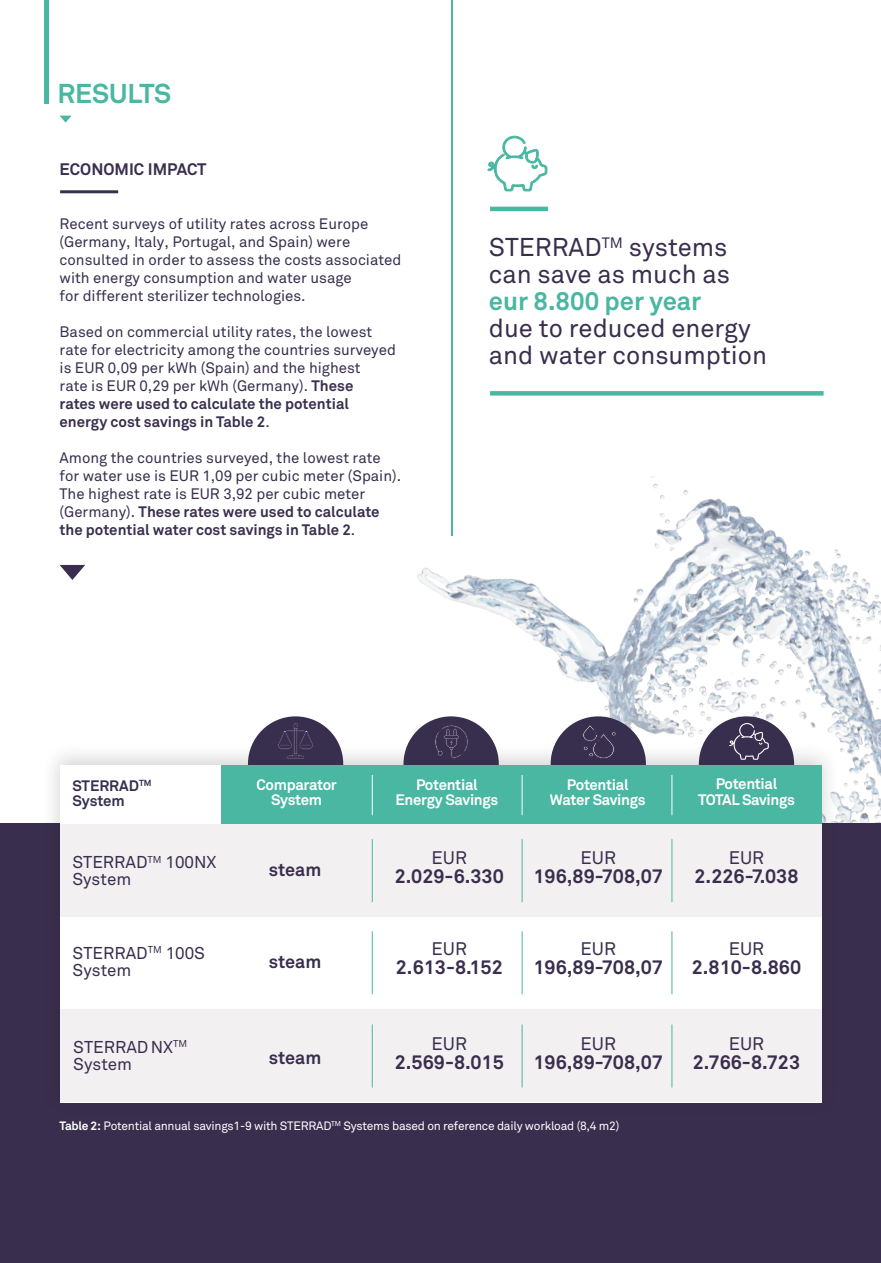
<style>
.page{position:relative;width:881px;height:1263px;background:#fff}
.page>*{position:absolute;margin:0;border:0;box-sizing:border-box;transform-origin:0 0}
.SectionTittle{font:700 27px "Akkurat";letter-spacing:-.005em;color:#49b7a1}
.t1{font:25.5px/27px "Akkurat";color:#392e4d}
.t2{font:700 19.5px "Akkurat";color:#392e4d}
.t3{font:18px "Akkurat";color:#392e4d}
.t4{font:700 18px "Akkurat";color:#392e4d}
.t5{font:16.95px/17px "Akkurat";color:#392e4d}
.t6{font:700 16.5px "Akkurat";color:#392e4d}
.t7{font:15px/18px "Akkurat";color:#392e4d}
.t8{font:700 15px/15px "Akkurat";letter-spacing:-.02em;color:#fff;text-align:center}
.t9{font:700 15px/15px "Akkurat";color:#392e4d}
.Notes{font:12px "Akkurat";letter-spacing:-.02em;color:#fff}
.s1{font-weight:700}
.s2{font-weight:700;color:#49b7a1}
</style>
<div class="page">
<img style="left:417px;top:476px;width:463px;height:347px">
<hr style="left:451px;top:0;width:2px;height:536px;background:#49b7a1">
<div style="left:0;top:823px;width:880px;height:440px;background:#392e4d"></div>
<div style="left:41px;top:742px;width:799px;height:375px;background:#231f20;opacity:.2"></div>
<div style="left:60px;top:765px;width:761px;height:337px;background:#fff"></div>
<div style="left:248px;top:716px;width:95px;height:95px;background:#382e4d;border-radius:50%"></div>
<div style="left:403px;top:716px;width:95px;height:95px;background:#382e4d;border-radius:50%"></div>
<div style="left:550px;top:716px;width:95px;height:95px;background:#382e4d;border-radius:50%"></div>
<div style="left:698px;top:716px;width:95px;height:95px;background:#382e4d;border-radius:50%"></div>
<svg style="left:60px;top:116px;width:11px;height:7px"></svg>
<hr style="left:45px;top:0;width:4px;height:103px;background:#49b7a1">
<hr style="left:60px;top:190px;width:58px;height:3px;background:#392e4d">
<div style="left:221px;top:765px;width:600px;height:59px;background:#49b7a1"></div>
<div style="left:60px;top:824px;width:761px;height:93px;background:#f3f0f2"></div>
<div style="left:60px;top:1009px;width:761px;height:93px;background:#f3f0f2"></div>
<hr style="left:372px;top:775px;width:1px;height:40px;background:#fff">
<hr style="left:521px;top:775px;width:1px;height:40px;background:#fff">
<hr style="left:671px;top:775px;width:1px;height:40px;background:#fff">
<hr style="left:372px;top:839px;width:1px;height:63px;background:#49b7a1">
<hr style="left:521px;top:839px;width:1px;height:63px;background:#49b7a1">
<hr style="left:671px;top:839px;width:1px;height:63px;background:#49b7a1">
<hr style="left:372px;top:931px;width:1px;height:63px;background:#49b7a1">
<hr style="left:521px;top:931px;width:1px;height:63px;background:#49b7a1">
<hr style="left:671px;top:931px;width:1px;height:63px;background:#49b7a1">
<hr style="left:372px;top:1024px;width:1px;height:63px;background:#49b7a1">
<hr style="left:521px;top:1024px;width:1px;height:63px;background:#49b7a1">
<hr style="left:671px;top:1024px;width:1px;height:63px;background:#49b7a1">
<svg style="left:60px;top:565px;width:25px;height:15px"></svg>
<svg style="left:487px;top:135px;width:60px;height:57px"></svg>
<svg style="left:729px;top:723px;width:39px;height:37px"></svg>
<svg style="left:435px;top:725px;width:33px;height:33px"></svg>
<svg style="left:582px;top:725px;width:33px;height:34px"></svg>
<svg style="left:277px;top:723px;width:36px;height:36px"></svg>
<hr style="left:490px;top:207px;width:58px;height:4px;background:#49b7a1">
<div style="left:490px;top:391px;width:333px;height:5px;background:#49b7a1"></div>
<p class="SectionTittle" style="left:57px;top:76px;width:115px">RESULTS</p>
<p class="t6" style="left:60px;top:159px;width:148px">ECONOMIC IMPACT</p>
<p class="t7" style="left:60px;top:215px;width:343px">Recent surveys of utility rates across Europe (Germany, Italy, Portugal, and Spain) were consulted in order to assess the costs associated with energy consumption and water usage<br>for different sterilizer technologies.</p>
<p class="t7" style="left:60px;top:323px;width:338px">Based on commercial utility rates, the lowest rate for electricity among the countries surveyed is EUR 0,09 per kWh (Spain) and the highest<br>rate is EUR 0,29 per kWh (Germany). <span class="s1">These<br>rates were used to calculate the potential energy cost savings in Table 2</span>.</p>
<p class="t7" style="left:60px;top:449px;width:343px">Among the countries surveyed, the lowest rate for water use is EUR 1,09 per cubic meter (Spain).<br>The highest rate is EUR 3,92 per cubic meter (Germany). <span class="s1">These rates were used to calculate the potential water cost savings in Table 2</span>.</p>
<p class="t1" style="left:488px;top:234px;width:279px">STERRAD<sup>TM</sup> systems can save as much as <span class="s2">eur 8.800 per year<br></span>due to reduced energy and water consumption</p>
<p class="t9" style="left:72px;top:778px;width:81px">STERRAD<sup>TM<br></sup>System</p>
<p class="t8" style="left:256px;top:777px;width:82px">Comparator<br>System</p>
<p class="t8" style="left:395px;top:777px;width:104px">Potential<br>Energy Savings</p>
<p class="t8" style="left:549px;top:777px;width:97px">Potential<br>Water Savings</p>
<p class="t8" style="left:697px;top:777px;width:98px">Potential<br>TOTAL Savings</p>
<p class="t5" style="left:72px;top:854px;width:145px">STERRAD<sup>TM</sup> 100NX<br>System</p>
<p class="t4" style="left:269px;top:858px;width:54px">steam</p>
<p class="t3" style="left:431px;top:847px;width:37px">EUR</p>
<p class="t2" style="left:394px;top:864px;width:110px">2.029-6.330</p>
<p class="t3" style="left:580px;top:847px;width:37px">EUR</p>
<p class="t2" style="left:533px;top:864px;width:131px">196,89-708,07</p>
<p class="t3" style="left:728px;top:847px;width:37px">EUR</p>
<p class="t2" style="left:694px;top:864px;width:105px">2.226-7.038</p>
<p class="t5" style="left:73px;top:945px;width:134px">STERRAD<sup>TM</sup> 100S<br>System</p>
<p class="t4" style="left:269px;top:950px;width:54px">steam</p>
<p class="t3" style="left:431px;top:938px;width:37px">EUR</p>
<p class="t2" style="left:395px;top:955px;width:108px">2.613-8.152</p>
<p class="t3" style="left:580px;top:938px;width:37px">EUR</p>
<p class="t2" style="left:533px;top:955px;width:131px">196,89-708,07</p>
<p class="t3" style="left:728px;top:938px;width:37px">EUR</p>
<p class="t2" style="left:691px;top:955px;width:111px">2.810-8.860</p>
<p class="t5" style="left:73px;top:1039px;width:115px">STERRADNX<sup>TM<br></sup>System</p>
<p class="t4" style="left:269px;top:1046px;width:54px">steam</p>
<p class="t3" style="left:431px;top:1033px;width:37px">EUR</p>
<p class="t2" style="left:394px;top:1050px;width:110px">2.569-8.015</p>
<p class="t3" style="left:580px;top:1033px;width:37px">EUR</p>
<p class="t2" style="left:533px;top:1050px;width:131px">196,89-708,07</p>
<p class="t3" style="left:728px;top:1033px;width:37px">EUR</p>
<p class="t2" style="left:692px;top:1050px;width:109px">2.766-8.723</p>
<p class="Notes" style="left:60px;top:1118px;width:561px"><span class="s1">Table 2:</span> Potential annual savings1-9 with STERRAD<sup>TM</sup> Systems based on reference daily workload (8,4 m2)</p>
</div>
